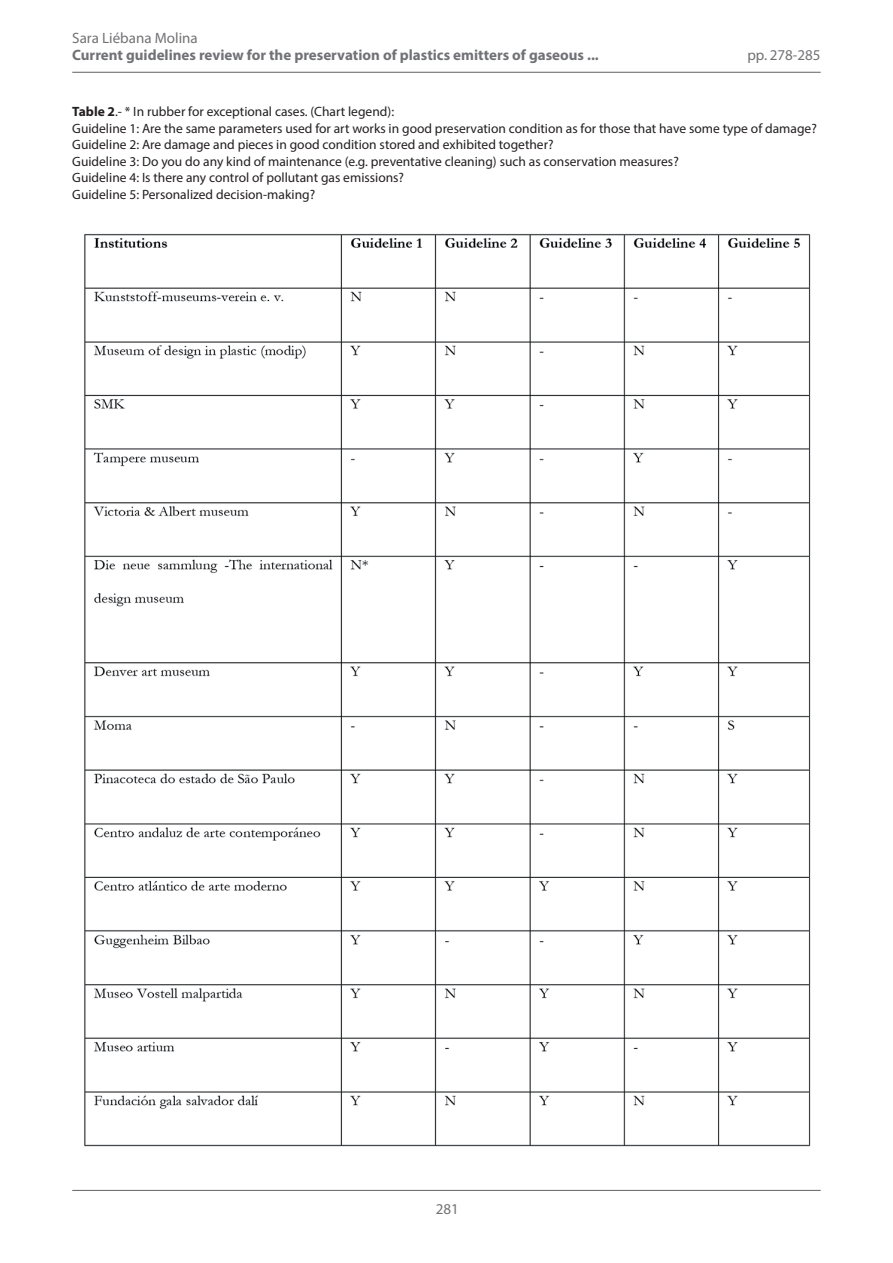
<style>
.page{position:relative;width:893px;height:1263px;background:#fff}
.page>*{position:absolute;margin:0;border:0;box-sizing:border-box;transform-origin:0 0}
.t1{font:700 15px "Myriad Pro";color:#717275}
.t2{font:15px "Myriad Pro";color:#717275}
.t3{font:13.5px/16.5px "Myriad Pro";color:#231f20}
.s1{font-weight:700}
</style>
<div class="page">
<hr style="left:72px;top:72px;width:749px;height:1px;background:#717275">
<hr style="left:72px;top:1190px;width:749px;height:1px;background:#717275">
<img style="left:84px;top:233px;width:727px;height:914px">
<p class="t2" style="left:72px;top:29px;width:127px">Sara Liébana Molina</p>
<p class="t1" style="left:72px;top:45px;width:528px">Current guidelines review for the preservation of plastics emitters of gaseous ...</p>
<p class="t2" style="left:747px;top:45px;width:75px">pp. 278-285</p>
<p class="t3" style="left:72px;top:103px;width:746px"><span class="s1">Table 2</span>.- * In rubber for exceptional cases. (Chart legend):<br>Guideline 1: Are the same parameters used for art works in good preservation condition as for those that have some type of damage?<br>Guideline 2: Are damage and pieces in good condition stored and exhibited together?<br>Guideline 3: Do you do any kind of maintenance (e.g. preventative cleaning) such as conservation measures?<br>Guideline 4: Is there any control of pollutant gas emissions?<br>Guideline 5: Personalized decision-making?</p>
<p class="t2" style="left:436px;top:1200px;width:25px">281</p>
</div>
